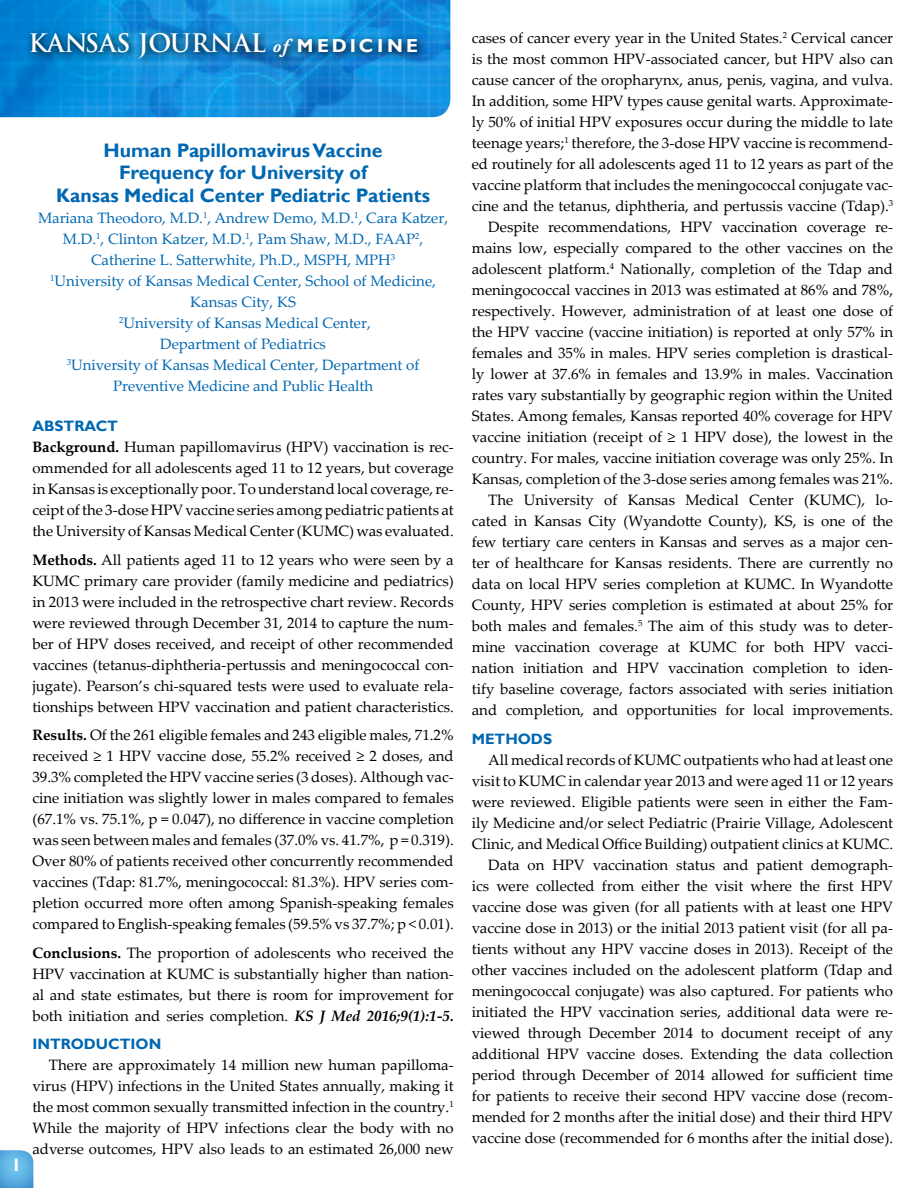
<style>
.page{position:relative;width:918px;height:1188px;background:#fff}
.page>*{position:absolute;margin:0;border:0;box-sizing:border-box;transform-origin:0 0}
.t1{font:700 24.9px "Trajan Pro";color:#fff}
.t2{font:700 19.5px "Gill Sans";color:#0067b1}
.t3{font:700 18px "Gill Sans";color:#fff}
.t4{font:15px/21px "Palatino Linotype";color:#000;text-align:justify}
.t5{font:15px/21px "Palatino Linotype";color:#0067b1;text-align:center}
.t6{font:700 15px "Gill Sans";color:#0067b1}
.s1{font-family:"Adobe Garamond Pro";font-style:italic;font-size:18.75px}
.s2{font-family:"Gill Sans";font-size:18.75px}
.s3{font-weight:700}
.s4{font-weight:700;font-style:italic}
</style>
<div class="page">
<img style="left:0;top:0;width:450px;height:117px">
<svg style="left:0;top:1150px;width:34px;height:38px"></svg>
<svg style="left:26px;top:27px;width:402px;height:41px;background:#107abd"></svg>
<p class="t1" style="left:28px;top:28px;width:391px">KANSAS JOURNAL <span class="s1">of</span> <span class="s2">M EDIC I N E</span></p>
<p class="t3" style="left:11px;top:1154px;width:11px">1</p>
<p class="t2" style="left:103px;top:138px;width:281px">Human Papillomavirus Vaccine</p>
<p class="t2" style="left:119px;top:161px;width:250px">Frequency for University of</p>
<p class="t2" style="left:56px;top:183px;width:375px">Kansas Medical Center Pediatric Patients</p>
<p class="t5" style="left:38px;top:207px;width:412px">Mariana Theodoro, M.D.<sup>1</sup>, Andrew Demo, M.D.<sup>1</sup>, Cara Katzer,<br>M.D.<sup>1</sup>, Clinton Katzer, M.D.<sup>1</sup>, Pam Shaw, M.D., FAAP<sup>2</sup>,</p>
<p class="t5" style="left:91px;top:249px;width:306px">Catherine L. Satterwhite, Ph.D., MSPH, MPH<sup>3</sup></p>
<p class="t5" style="left:50px;top:270px;width:387px"><sup>1</sup>University of Kansas Medical Center, School of Medicine,</p>
<p class="t5" style="left:190px;top:291px;width:107px">Kansas City, KS</p>
<p class="t5" style="left:119px;top:312px;width:253px"><sup>2</sup>University of Kansas Medical Center,</p>
<p class="t5" style="left:160px;top:333px;width:167px">Department of Pediatrics</p>
<p class="t5" style="left:67px;top:354px;width:354px"><sup>3</sup>University of Kansas Medical Center, Department of</p>
<p class="t5" style="left:113px;top:375px;width:262px">Preventive Medicine and Public Health</p>
<p class="t6" style="left:32px;top:417px;width:87px">ABSTRACT</p>
<p class="t4" style="left:32px;top:436px;width:423px"><span class="s3">Background.</span> Human papillomavirus (HPV) vaccination is rec&shy;ommended for all adolescents aged 11 to 12 years, but coverage in Kansas is exceptionally poor. To understand local coverage, re&shy;ceipt of the 3-dose HPV vaccine series among pediatric patients at the University of Kansas Medical Center (KUMC) was evaluated.</p>
<p class="t4" style="left:32px;top:549px;width:423px"><span class="s3">Methods.</span> All patients aged 11 to 12 years who were seen by a KUMC primary care provider (family medicine and pediatrics) in 2013 were included in the retrospective chart review. Records were reviewed through December 31, 2014 to capture the num&shy;ber of HPV doses received, and receipt of other recommended vaccines (tetanus-diphtheria-pertussis and meningococcal con&shy;jugate). Pearson’s chi-squared tests were used to evaluate rela&shy;tionships between HPV vaccination and patient characteristics.</p>
<p class="t4" style="left:32px;top:724px;width:423px"><span class="s3">Results.</span> Of the 261 eligible females and 243 eligible males, 71.2% received ≥ 1 HPV vaccine dose, 55.2% received ≥ 2 doses, and 39.3% completed the HPV vaccine series (3 doses). Although vac&shy;cine initiation was slightly lower in males compared to females (67.1% vs. 75.1%, p = 0.047), no difference in vaccine completion was seen between males and females (37.0% vs. 41.7%, p = 0.319).<br>Over 80% of patients received other concurrently recommended vaccines (Tdap: 81.7%, meningococcal: 81.3%). HPV series com&shy;pletion occurred more often among Spanish-speaking females compared to English-speaking females (59.5% vs 37.7%; p &lt; 0.01).</p>
<p class="t4" style="left:32px;top:942px;width:423px"><span class="s3">Conclusions.</span> The proportion of adolescents who received the HPV vaccination at KUMC is substantially higher than nation&shy;al and state estimates, but there is room for improvement for both initiation and series completion. <span class="s4">KS J Med 2016;9(1):1-5.</span></p>
<p class="t6" style="left:32px;top:1035px;width:131px">INTRODUCTION</p>
<p class="t4" style="left:32px;top:1054px;width:423px;text-indent:16px">There are approximately 14 million new human papilloma&shy;virus (HPV) infections in the United States annually, making it the most common sexually transmitted infection in the country.<sup>1<br></sup>While the majority of HPV infections clear the body with no adverse outcomes, HPV also leads to an estimated 26,000 new</p>
<p class="t4" style="left:472px;top:27px;width:423px">cases of cancer every year in the United States.<sup>2</sup> Cervical cancer is the most common HPV-associated cancer, but HPV also can cause cancer of the oropharynx, anus, penis, vagina, and vulva.<br>In addition, some HPV types cause genital warts. Approximate&shy;ly 50% of initial HPV exposures occur during the middle to late teenage years;<sup>1</sup> therefore, the 3-dose HPV vaccine is recommend&shy;ed routinely for all adolescents aged 11 to 12 years as part of the vaccine platform that includes the meningococcal conjugate vac&shy;cine and the tetanus, diphtheria, and pertussis vaccine (Tdap).<sup>3</sup></p>
<p class="t4" style="left:472px;top:216px;width:423px;text-indent:16px">Despite recommendations, HPV vaccination coverage re&shy;mains low, especially compared to the other vaccines on the adolescent platform.<sup>4</sup> Nationally, completion of the Tdap and meningococcal vaccines in 2013 was estimated at 86% and 78%, respectively. However, administration of at least one dose of the HPV vaccine (vaccine initiation) is reported at only 57% in females and 35% in males. HPV series completion is drastical&shy;ly lower at 37.6% in females and 13.9% in males. Vaccination rates vary substantially by geographic region within the United States. Among females, Kansas reported 40% coverage for HPV vaccine initiation (receipt of ≥ 1 HPV dose), the lowest in the country. For males, vaccine initiation coverage was only 25%. In Kansas, completion of the 3-dose series among females was 21%.</p>
<p class="t4" style="left:472px;top:489px;width:423px;text-indent:16px">The University of Kansas Medical Center (KUMC), lo&shy;cated in Kansas City (Wyandotte County), KS, is one of the few tertiary care centers in Kansas and serves as a major cen&shy;ter of healthcare for Kansas residents. There are currently no data on local HPV series completion at KUMC. In Wyandotte County, HPV series completion is estimated at about 25% for both males and females.<sup>5</sup> The aim of this study was to deter&shy;mine vaccination coverage at KUMC for both HPV vacci&shy;nation initiation and HPV vaccination completion to iden&shy;tify baseline coverage, factors associated with series initiation and completion, and opportunities for local improvements.</p>
<p class="t6" style="left:472px;top:730px;width:82px">METHODS</p>
<p class="t4" style="left:472px;top:749px;width:423px;text-indent:16px">All medical records of KUMC outpatients who had at least one visit to KUMC in calendar year 2013 and were aged 11 or 12 years were reviewed. Eligible patients were seen in either the Fam&shy;ily Medicine and/or select Pediatric (Prairie Village, Adolescent Clinic, and Medical Office Building) outpatient clinics at KUMC.</p>
<p class="t4" style="left:472px;top:854px;width:423px;text-indent:16px">Data on HPV vaccination status and patient demograph&shy;ics were collected from either the visit where the first HPV vaccine dose was given (for all patients with at least one HPV vaccine dose in 2013) or the initial 2013 patient visit (for all pa&shy;tients without any HPV vaccine doses in 2013). Receipt of the other vaccines included on the adolescent platform (Tdap and meningococcal conjugate) was also captured. For patients who initiated the HPV vaccination series, additional data were re&shy;viewed through December 2014 to document receipt of any additional HPV vaccine doses. Extending the data collection period through December of 2014 allowed for sufficient time for patients to receive their second HPV vaccine dose (recom&shy;mended for 2 months after the initial dose) and their third HPV vaccine dose (recommended for 6 months after the initial dose).</p>
</div>
